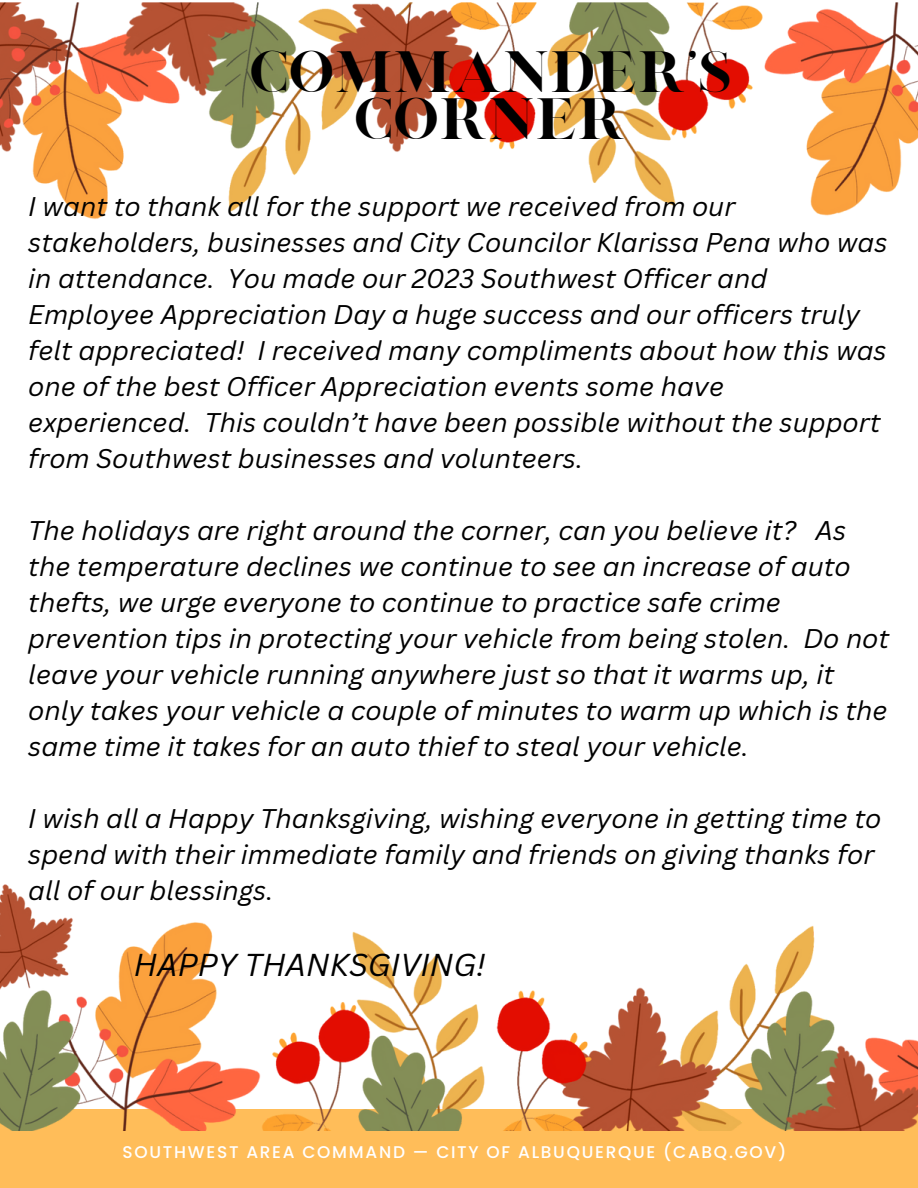
<style>
.page{position:relative;width:918px;height:1188px;background:#fff}
.page>*{position:absolute;margin:0;border:0;box-sizing:border-box;transform-origin:0 0}
.t1{font:47.25px/47.2px "London";color:#000;text-align:center}
.t2{font:italic 30.75px "Canva Sans";color:#000}
.t3{font:italic 26.25px/36px "Canva Sans";color:#000}
.t4{font:500 16.95px "Poppins";letter-spacing:.1em;color:#fff}
</style>
<div class="page">
<div style="left:0;top:1109px;width:918px;height:79px;background:#ffbd59"></div>
<img style="left:0;top:3px;width:918px;height:1127px">
<p class="t1" style="left:249px;top:54px;width:483px">COMMANDER'S<br>CORNER</p>
<p class="t3" style="left:28px;top:188px;width:861px">I want to thank all for the support we received from our stakeholders, businesses and City Councilor Klarissa Pena who was in attendance. You made our 2023 Southwest Officer and Employee Appreciation Day a huge success and our officers truly felt appreciated! I received many compliments about how this was one of the best Officer Appreciation events some have experienced. This couldn’t have been possible without the support from Southwest businesses and volunteers.</p>
<p class="t3" style="left:28px;top:512px;width:863px">The holidays are right around the corner, can you believe it? As the temperature declines we continue to see an increase of auto thefts, we urge everyone to continue to practice safe crime prevention tips in protecting your vehicle from being stolen. Do not leave your vehicle running anywhere just so that it warms up, it only takes your vehicle a couple of minutes to warm up which is the same time it takes for an auto thief to steal your vehicle.</p>
<p class="t3" style="left:28px;top:800px;width:855px">I wish all a Happy Thanksgiving, wishing everyone in getting time to spend with their immediate family and friends on giving thanks for all of our blessings.</p>
<p class="t2" style="left:134px;top:943px;width:353px">HAPPY THANKSGIVING!</p>
<p class="t4" style="left:123px;top:1140px;width:665px">SOUTHWEST AREA COMMAND — CITY OF ALBUQUERQUE (CABQ.GOV)</p>
</div>
